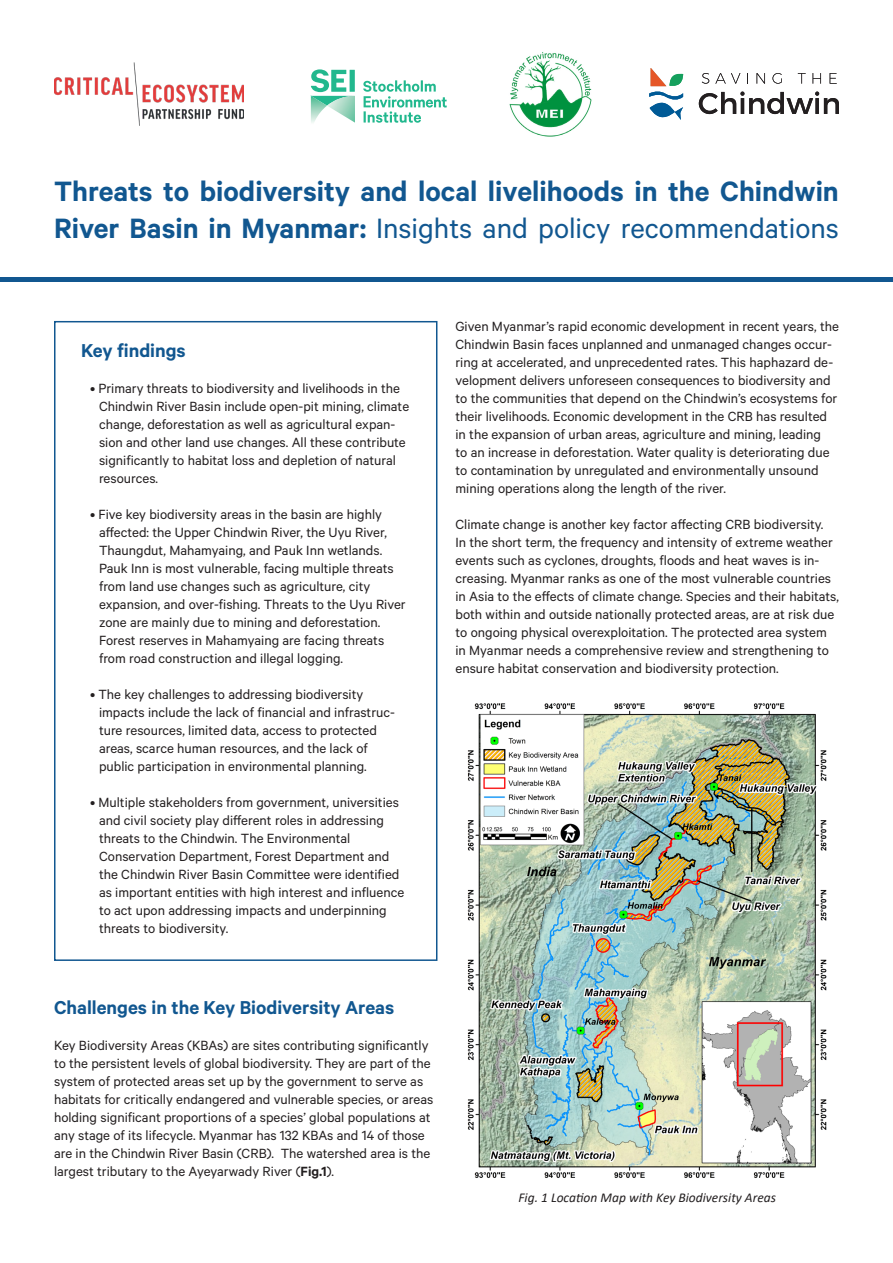
<style>
.page{position:relative;width:893px;height:1263px;background:#fff}
.page>*{position:absolute;margin:0;border:0;box-sizing:border-box;transform-origin:0 0}
.t1{font:600 31.5px/37.8px "Calibre";color:#115790}
.t2{font:600 21px "Calibre";color:#115790}
.t3{font:15px/18px "Calibre";color:#231f20}
.t4{font:italic 13.5px "Calibri";color:#231f20}
.s1{font-weight:400}
.s2{font-weight:600}
</style>
<div class="page">
<div style="left:54px;top:321px;width:383px;height:640px;border:2px solid #115790"></div>
<img style="left:467px;top:703px;width:360px;height:475px">
<svg style="left:699px;top:92px;width:140px;height:22px"></svg>
<svg style="left:702px;top:73px;width:7px;height:11px"></svg>
<svg style="left:715px;top:73px;width:25px;height:11px"></svg>
<svg style="left:757px;top:73px;width:8px;height:11px"></svg>
<svg style="left:772px;top:73px;width:10px;height:11px"></svg>
<svg style="left:798px;top:73px;width:8px;height:11px"></svg>
<svg style="left:813px;top:73px;width:8px;height:11px"></svg>
<svg style="left:830px;top:73px;width:7px;height:11px"></svg>
<svg style="left:649px;top:69px;width:34px;height:50px"></svg>
<hr style="left:0;top:277px;width:893px;height:4px;background:#115790">
<img style="left:54px;top:62px;width:190px;height:64px">
<svg style="left:311px;top:69px;width:44px;height:27px"></svg>
<div style="left:350px;top:70px;width:5px;height:22px;background:#22b88e"></div>
<img style="left:327px;top:96px;width:28px;height:27px">
<img style="left:337px;top:96px;width:18px;height:4px">
<img style="left:311px;top:106px;width:16px;height:17px">
<img style="left:311px;top:96px;width:16px;height:10px">
<svg style="left:363px;top:80px;width:84px;height:43px"></svg>
<img style="left:509px;top:52px;width:83px;height:85px">
<p class="t1" style="left:54px;top:171px;width:786px">Threats to biodiversity and local livelihoods in the Chindwin<br>River Basin in Myanmar: <span class="s1">Insights and policy recommendations</span></p>
<p class="t2" style="left:81px;top:338px;width:106px">Key findings</p>
<p class="t3" style="left:99px;top:379px;width:312px;text-indent:-9px">• Primary threats to biodiversity and livelihoods in the Chindwin River Basin include open-pit mining, climate change, deforestation as well as agricultural expan&shy;sion and other land use changes. All these contribute significantly to habitat loss and depletion of natural resources.</p>
<p class="t3" style="left:99px;top:505px;width:308px;text-indent:-9px">• Five key biodiversity areas in the basin are highly affected: the Upper Chindwin River, the Uyu River, Thaungdut, Mahamyaing, and Pauk Inn wetlands.<br>Pauk Inn is most vulnerable, facing multiple threats from land use changes such as agriculture, city expansion, and over-fishing. Threats to the Uyu River zone are mainly due to mining and deforestation.<br>Forest reserves in Mahamyaing are facing threats from road construction and illegal logging.</p>
<p class="t3" style="left:99px;top:685px;width:297px;text-indent:-9px">• The key challenges to addressing biodiversity impacts include the lack of financial and infrastruc&shy;ture resources, limited data, access to protected areas, scarce human resources, and the lack of public participation in environmental planning.</p>
<p class="t3" style="left:99px;top:793px;width:307px;text-indent:-9px">• Multiple stakeholders from government, universities and civil society play different roles in addressing threats to the Chindwin. The Environmental Conservation Department, Forest Department and the Chindwin River Basin Committee were identified as important entities with high interest and influence to act upon addressing impacts and underpinning threats to biodiversity.</p>
<p class="t3" style="left:455px;top:316px;width:385px">Given Myanmar’s rapid economic development in recent years, the Chindwin Basin faces unplanned and unmanaged changes occur&shy;ring at accelerated, and unprecedented rates. This haphazard de&shy;velopment delivers unforeseen consequences to biodiversity and to the communities that depend on the Chindwin’s ecosystems for their livelihoods. Economic development in the CRB has resulted in the expansion of urban areas, agriculture and mining, leading<br>to an increase in deforestation. Water quality is deteriorating due to contamination by unregulated and environmentally unsound mining operations along the length of the river.</p>
<p class="t3" style="left:455px;top:514px;width:385px">Climate change is another key factor affecting CRB biodiversity.<br>In the short term, the frequency and intensity of extreme weather events such as cyclones, droughts, floods and heat waves is in&shy;creasing. Myanmar ranks as one of the most vulnerable countries in Asia to the effects of climate change. Species and their habitats, both within and outside nationally protected areas, are at risk due to ongoing physical overexploitation. The protected area system in Myanmar needs a comprehensive review and strengthening to ensure habitat conservation and biodiversity protection.</p>
<p class="t2" style="left:54px;top:994px;width:342px">Challenges in the Key Biodiversity Areas</p>
<p class="t3" style="left:54px;top:1035px;width:381px">Key Biodiversity Areas (KBAs) are sites contributing significantly to the persistent levels of global biodiversity. They are part of the system of protected areas set up by the government to serve as habitats for critically endangered and vulnerable species, or areas holding significant proportions of a species’ global populations at any stage of its lifecycle. Myanmar has 132 KBAs and 14 of those are in the Chindwin River Basin (CRB). The watershed area is the largest tributary to the Ayeyarwady River (<span class="s2">Fig.1</span>).</p>
<p class="t4" style="left:518px;top:1188px;width:259px">Fig. 1 Location Map with Key Biodiversity Areas</p>
</div>
